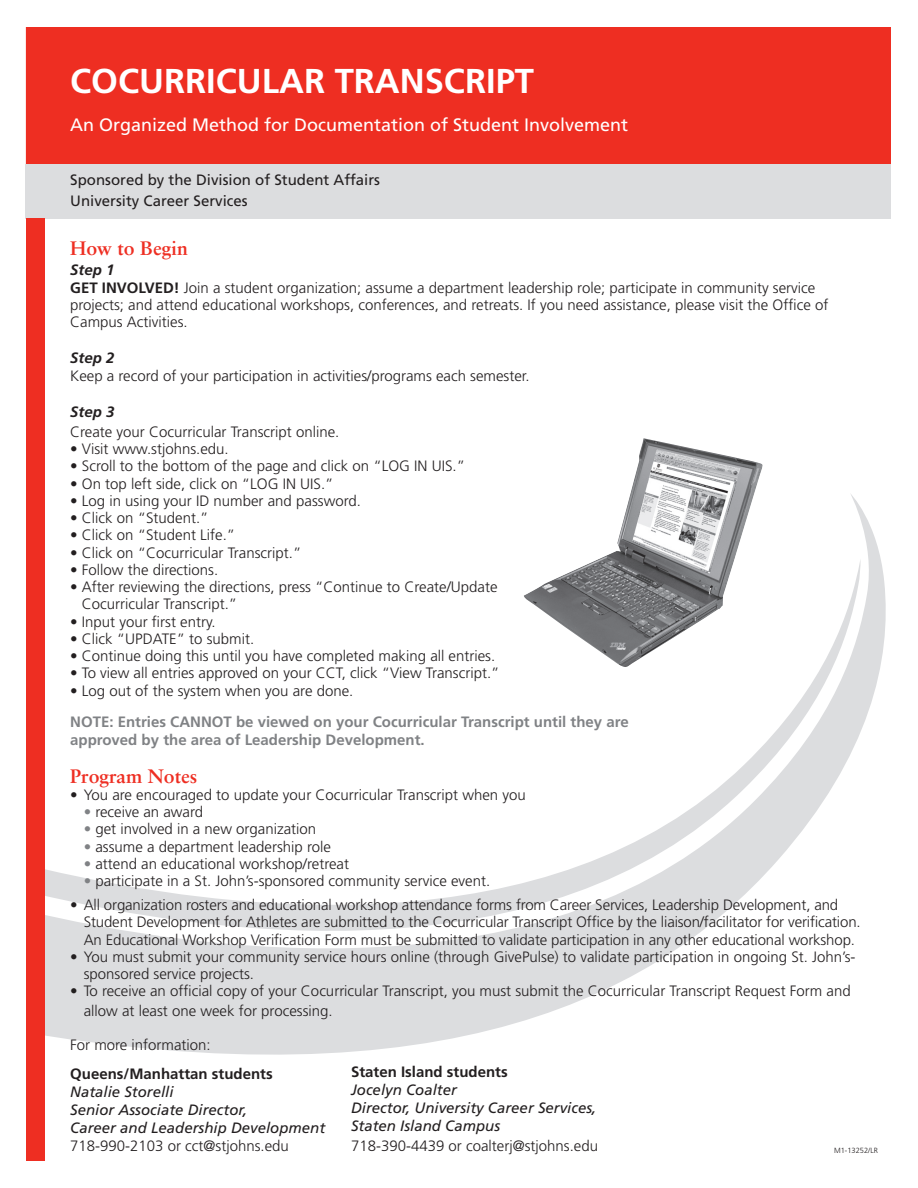
<style>
.page{position:relative;width:918px;height:1188px;background:#fff}
.page>*{position:absolute;margin:0;border:0;box-sizing:border-box;transform-origin:0 0}
.t1{font:700 34.5px "Frutiger LT";color:#fff}
.t2{font:700 19.5px "Sabon LT Std";color:#ee2e22}
.t3{font:18px "Frutiger LT";color:#fff}
.t4{font:300 15px/17.2px "Frutiger LT";color:#231f20}
.t5{font:italic 15px/18px "Frutiger LT";color:#231f20}
.t6{font:700 15px/18px "Frutiger LT";color:#808285}
.t7{font:15px/21px "Frutiger LT";color:#231f20}
.t8{font:700 15px "Frutiger LT";color:#231f20}
.t9{font:italic 700 15px "Frutiger LT";color:#231f20}
.t10{font:300 7.5px "Frutiger LT";color:#231f20}
.s1{font-weight:700;font-style:italic}
.s2{font-weight:700}
.s3{color:#808285}
</style>
<div class="page">
<div style="left:26px;top:27px;width:865px;height:137px;background:#ee2e22"></div>
<div style="left:26px;top:164px;width:865px;height:54px;background:#dcdddf"></div>
<svg style="left:45px;top:494px;width:841px;height:561px"></svg>
<svg style="left:45px;top:559px;width:816px;height:422px"></svg>
<div style="left:26px;top:218px;width:19px;height:943px;background:#ee2e22"></div>
<img style="left:524px;top:438px;width:239px;height:229px">
<svg style="left:652px;top:462px;width:13px;height:11px"></svg>
<h1 class="t1" style="left:70px;top:61px;width:465px">COCURRICULAR TRANSCRIPT</h1>
<p class="t3" style="left:70px;top:114px;width:560px">An Organized Method for Documentation of Student Involvement</p>
<p class="t7" style="left:70px;top:169px;width:311px">Sponsored by the Division of Student Affairs<br>University Career Services</p>
<h2 class="t2" style="left:70px;top:237px;width:119px">How to Begin</h2>
<p class="t4" style="left:70px;top:261px;width:760px"><span class="s1">Step 1<br></span><span class="s2">GET INVOLVED!</span> Join a student organization; assume a department leadership role; participate in community service projects; and attend educational workshops, conferences, and retreats. If you need assistance, please visit the Office of Campus Activities.</p>
<p class="t9" style="left:70px;top:349px;width:46px">Step 2</p>
<p class="t4" style="left:70px;top:368px;width:461px">Keep a record of your participation in activities/programs each semester.</p>
<p class="t9" style="left:70px;top:403px;width:46px">Step 3</p>
<p class="t4" style="left:70px;top:423px;width:271px">Create your Cocurricular Transcript online.</p>
<p class="t4" style="left:70px;top:441px;width:160px">• Visit www.stjohns.edu.</p>
<p class="t4" style="left:70px;top:458px;width:396px">• Scroll to the bottom of the page and click on “LOG IN UIS.”</p>
<p class="t4" style="left:70px;top:475px;width:265px">• On top left side, click on “LOG IN UIS.”</p>
<p class="t4" style="left:70px;top:492px;width:292px">• Log in using your ID number and password.</p>
<p class="t4" style="left:70px;top:510px;width:140px">• Click on “Student.”</p>
<p class="t4" style="left:70px;top:527px;width:167px">• Click on “Student Life.”</p>
<p class="t4" style="left:70px;top:544px;width:233px">• Click on “Cocurricular Transcript.”</p>
<p class="t4" style="left:70px;top:561px;width:150px">• Follow the directions.</p>
<p class="t4" style="left:82px;top:579px;width:417px;text-indent:-12px">• After reviewing the directions, press “Continue to Create/Update<br>Cocurricular Transcript.”</p>
<p class="t4" style="left:70px;top:613px;width:147px">• Input your first entry.</p>
<p class="t4" style="left:70px;top:630px;width:186px">• Click “UPDATE” to submit.</p>
<p class="t4" style="left:70px;top:648px;width:427px">• Continue doing this until you have completed making all entries.</p>
<p class="t4" style="left:70px;top:665px;width:431px">• To view all entries approved on your CCT, click “View Transcript.”</p>
<p class="t4" style="left:70px;top:682px;width:285px">• Log out of the system when you are done.</p>
<p class="t6" style="left:70px;top:713px;width:560px">NOTE: Entries CANNOT be viewed on your Cocurricular Transcript until they are approved by the area of Leadership Development.</p>
<h2 class="t2" style="left:70px;top:764px;width:129px">Program Notes</h2>
<p class="t4" style="left:70px;top:786px;width:457px">• You are encouraged to update your Cocurricular Transcript when you</p>
<p class="t4" style="left:84px;top:804px;width:121px"><span class="s3">•</span> receive an award</p>
<p class="t4" style="left:84px;top:821px;width:234px"><span class="s3">•</span> get involved in a new organization</p>
<p class="t4" style="left:84px;top:838px;width:249px"><span class="s3">•</span> assume a department leadership role</p>
<p class="t4" style="left:84px;top:855px;width:267px"><span class="s3">•</span> attend an educational workshop/retreat</p>
<p class="t4" style="left:84px;top:873px;width:408px"><span class="s3">•</span> participate in a St. John’s-sponsored community service event.</p>
<p class="t4" style="left:84px;top:897px;width:778px;text-indent:-14px">• All organization rosters and educational workshop attendance forms from Career Services, Leadership Development, and<br>Student Development for Athletes are submitted to the Cocurricular Transcript Office by the liaison/facilitator for verification.<br>An Educational Workshop Verification Form must be submitted to validate participation in any other educational workshop.</p>
<p class="t4" style="left:84px;top:948px;width:773px;text-indent:-14px">• You must submit your community service hours online (through GivePulse) to validate participation in ongoing St. John’s&shy;sponsored service projects.</p>
<p class="t4" style="left:84px;top:982px;width:769px;line-height:19.5px;text-indent:-14px">• To receive an official copy of your Cocurricular Transcript, you must submit the Cocurricular Transcript Request Form and allow at least one week for processing.</p>
<p class="t4" style="left:70px;top:1036px;width:142px">For more information:</p>
<p class="t8" style="left:70px;top:1065px;width:204px">Queens/Manhattan students</p>
<p class="t5" style="left:70px;top:1083px;width:257px">Natalie Storelli<br>Senior Associate Director,<br>Career and Leadership Development</p>
<p class="t4" style="left:70px;top:1137px;width:220px">718-990-2103 or cct@stjohns.edu</p>
<p class="t10" style="left:834px;top:1146px;width:45px">M1-13252/LR</p>
<p class="t8" style="left:351px;top:1063px;width:158px">Staten Island students</p>
<p class="t5" style="left:351px;top:1081px;width:247px">Jocelyn Coalter<br>Director, University Career Services,<br>Staten Island Campus</p>
<p class="t4" style="left:351px;top:1137px;width:249px">718-390-4439 or coalterj@stjohns.edu</p>
</div>
